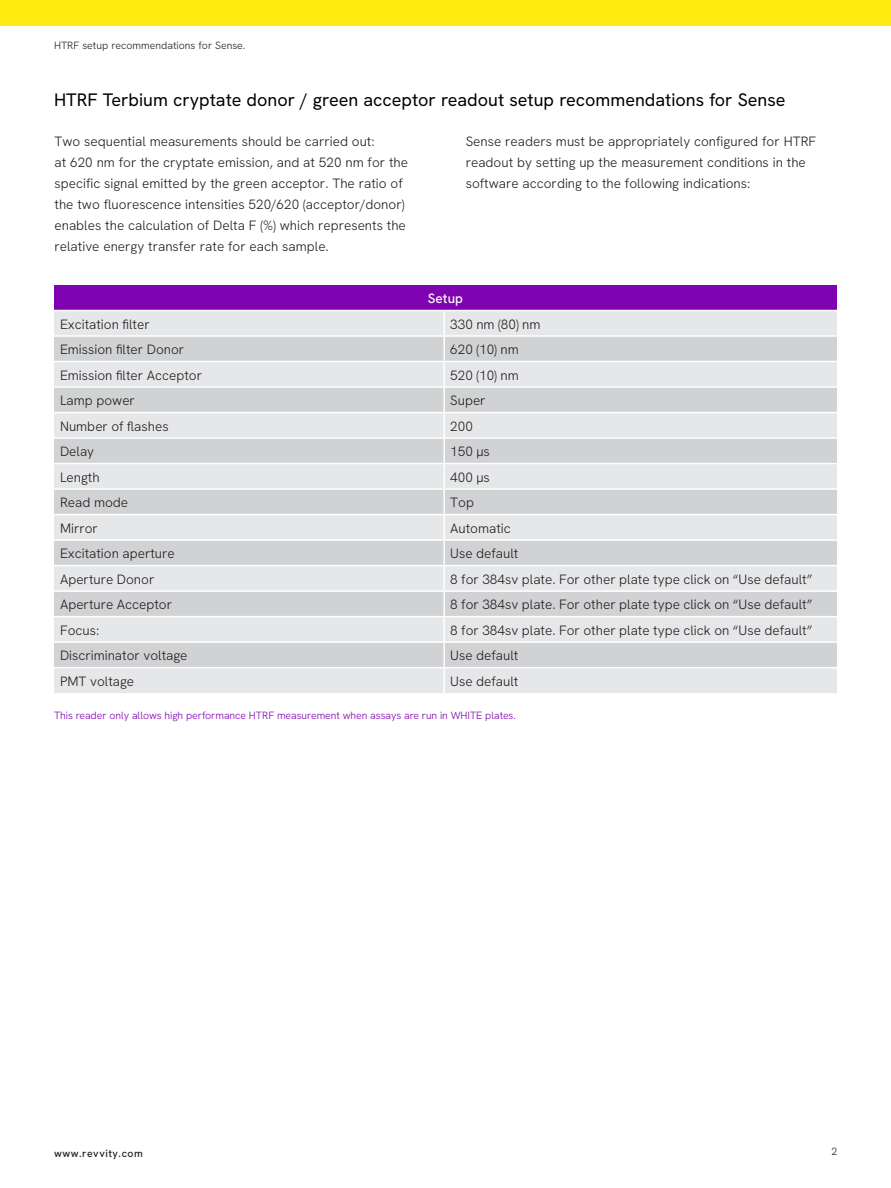
<style>
.page{position:relative;width:891px;height:1188px;background:#fff}
.page>*{position:absolute;margin:0;border:0;box-sizing:border-box;transform-origin:0 0}
.Intro_Subhead{font:18px "Hanken Grotesk";color:#000}
.t1{font:300 13.5px/21px "Hanken Grotesk";color:#231f20}
.t2{font:500 13.5px "Hanken Grotesk";color:#fff}
.t3{font:300 10.5px "Hanken Grotesk";color:#7f03b0}
.t4{font:300 10.5px "Hanken Grotesk";color:#231f20}
.t5{font:500 10.5px "Hanken Grotesk";letter-spacing:.05em;color:#231f20}
</style>
<div class="page">
<div style="left:0;top:0;width:891px;height:26px;background:#ffeb0f"></div>
<div style="left:54px;top:285px;width:783px;height:26px;background:#7f03b0"></div>
<div style="left:54px;top:311px;width:783px;height:382px;background:#e6e7e9"></div>
<svg style="left:54px;top:337px;width:783px;height:330px;background:#dadbdd"></svg>
<hr style="left:54px;top:310px;width:390px;height:1px;background:#fff">
<hr style="left:444px;top:310px;width:393px;height:1px;background:#fff">
<hr style="left:443px;top:311px;width:2px;height:24px;background:#fff">
<hr style="left:54px;top:335px;width:390px;height:2px;background:#fff">
<hr style="left:444px;top:335px;width:393px;height:2px;background:#fff">
<hr style="left:443px;top:337px;width:2px;height:24px;background:#fff">
<hr style="left:54px;top:361px;width:390px;height:1px;background:#fff">
<hr style="left:444px;top:361px;width:393px;height:1px;background:#fff">
<hr style="left:443px;top:362px;width:2px;height:24px;background:#fff">
<hr style="left:54px;top:386px;width:390px;height:2px;background:#fff">
<hr style="left:444px;top:386px;width:393px;height:2px;background:#fff">
<hr style="left:443px;top:388px;width:2px;height:24px;background:#fff">
<hr style="left:54px;top:412px;width:390px;height:1px;background:#fff">
<hr style="left:444px;top:412px;width:393px;height:1px;background:#fff">
<hr style="left:443px;top:413px;width:2px;height:24px;background:#fff">
<hr style="left:54px;top:437px;width:390px;height:2px;background:#fff">
<hr style="left:444px;top:437px;width:393px;height:2px;background:#fff">
<hr style="left:443px;top:439px;width:2px;height:24px;background:#fff">
<hr style="left:54px;top:463px;width:390px;height:1px;background:#fff">
<hr style="left:444px;top:463px;width:393px;height:1px;background:#fff">
<hr style="left:443px;top:464px;width:2px;height:24px;background:#fff">
<hr style="left:54px;top:488px;width:390px;height:2px;background:#fff">
<hr style="left:444px;top:488px;width:393px;height:2px;background:#fff">
<hr style="left:443px;top:490px;width:2px;height:24px;background:#fff">
<hr style="left:54px;top:514px;width:390px;height:1px;background:#fff">
<hr style="left:444px;top:514px;width:393px;height:1px;background:#fff">
<hr style="left:443px;top:515px;width:2px;height:24px;background:#fff">
<hr style="left:54px;top:539px;width:390px;height:2px;background:#fff">
<hr style="left:444px;top:539px;width:393px;height:2px;background:#fff">
<hr style="left:443px;top:541px;width:2px;height:24px;background:#fff">
<hr style="left:54px;top:565px;width:390px;height:1px;background:#fff">
<hr style="left:444px;top:565px;width:393px;height:1px;background:#fff">
<hr style="left:443px;top:566px;width:2px;height:24px;background:#fff">
<hr style="left:54px;top:590px;width:390px;height:2px;background:#fff">
<hr style="left:444px;top:590px;width:393px;height:2px;background:#fff">
<hr style="left:443px;top:592px;width:2px;height:24px;background:#fff">
<hr style="left:54px;top:616px;width:390px;height:1px;background:#fff">
<hr style="left:444px;top:616px;width:393px;height:1px;background:#fff">
<hr style="left:443px;top:617px;width:2px;height:24px;background:#fff">
<hr style="left:54px;top:641px;width:390px;height:2px;background:#fff">
<hr style="left:444px;top:641px;width:393px;height:2px;background:#fff">
<hr style="left:443px;top:643px;width:2px;height:24px;background:#fff">
<hr style="left:54px;top:667px;width:390px;height:1px;background:#fff">
<hr style="left:444px;top:667px;width:393px;height:1px;background:#fff">
<hr style="left:443px;top:668px;width:2px;height:25px;background:#fff">
<p class="t4" style="left:54px;top:39px;width:193px">HTRF setup recommendations for Sense.</p>
<p class="Intro_Subhead" style="left:54px;top:88px;width:733px">HTRF Terbium cryptate donor / green acceptor readout setup recommendations for Sense</p>
<p class="t1" style="left:55px;top:131px;width:355px">Two sequential measurements should be carried out:<br>at 620 nm for the cryptate emission, and at 520 nm for the specific signal emitted by the green acceptor. The ratio of the two fluorescence intensities 520/620 (acceptor/donor) enables the calculation of Delta F (%) which represents the relative energy transfer rate for each sample.</p>
<p class="t1" style="left:466px;top:131px;width:352px">Sense readers must be appropriately configured for HTRF readout by setting up the measurement conditions in the software according to the following indications:</p>
<p class="t2" style="left:428px;top:290px;width:37px">Setup</p>
<p class="t1" style="left:60px;top:313px;width:91px">Excitation filter</p>
<p class="t1" style="left:450px;top:313px;width:92px">330 nm (80) nm</p>
<p class="t1" style="left:60px;top:339px;width:126px">Emission filter Donor</p>
<p class="t1" style="left:450px;top:339px;width:70px">620 (10) nm</p>
<p class="t1" style="left:60px;top:364px;width:144px">Emission filter Acceptor</p>
<p class="t1" style="left:450px;top:364px;width:70px">520 (10) nm</p>
<p class="t1" style="left:60px;top:390px;width:76px">Lamp power</p>
<p class="t1" style="left:450px;top:390px;width:37px">Super</p>
<p class="t1" style="left:60px;top:415px;width:110px">Number of flashes</p>
<p class="t1" style="left:450px;top:415px;width:24px">200</p>
<p class="t1" style="left:60px;top:441px;width:36px">Delay</p>
<p class="t1" style="left:450px;top:441px;width:41px">150 µs</p>
<p class="t1" style="left:60px;top:466px;width:41px">Length</p>
<p class="t1" style="left:450px;top:466px;width:41px">400 µs</p>
<p class="t1" style="left:60px;top:492px;width:70px">Read mode</p>
<p class="t1" style="left:450px;top:492px;width:25px">Top</p>
<p class="t1" style="left:60px;top:517px;width:40px">Mirror</p>
<p class="t1" style="left:450px;top:517px;width:62px">Automatic</p>
<p class="t1" style="left:60px;top:543px;width:116px">Excitation aperture</p>
<p class="t1" style="left:450px;top:543px;width:70px">Use default</p>
<p class="t1" style="left:60px;top:568px;width:96px">Aperture Donor</p>
<p class="t1" style="left:450px;top:568px;width:364px">8 for 384sv plate. For other plate type click on “Use default”</p>
<p class="t1" style="left:60px;top:594px;width:114px">Aperture Acceptor</p>
<p class="t1" style="left:450px;top:594px;width:364px">8 for 384sv plate. For other plate type click on “Use default”</p>
<p class="t1" style="left:60px;top:619px;width:41px">Focus:</p>
<p class="t1" style="left:450px;top:619px;width:364px">8 for 384sv plate. For other plate type click on “Use default”</p>
<p class="t1" style="left:60px;top:645px;width:129px">Discriminator voltage</p>
<p class="t1" style="left:450px;top:645px;width:70px">Use default</p>
<p class="t1" style="left:60px;top:670px;width:76px">PMT voltage</p>
<p class="t1" style="left:450px;top:670px;width:70px">Use default</p>
<p class="t3" style="left:54px;top:708px;width:464px">This reader only allows high performance HTRF measurement when assays are run in WHITE plates.</p>
<p class="t5" style="left:54px;top:1147px;width:90px">www.revvity.com</p>
<p class="t4" style="left:832px;top:1145px;width:7px">2</p>
</div>
